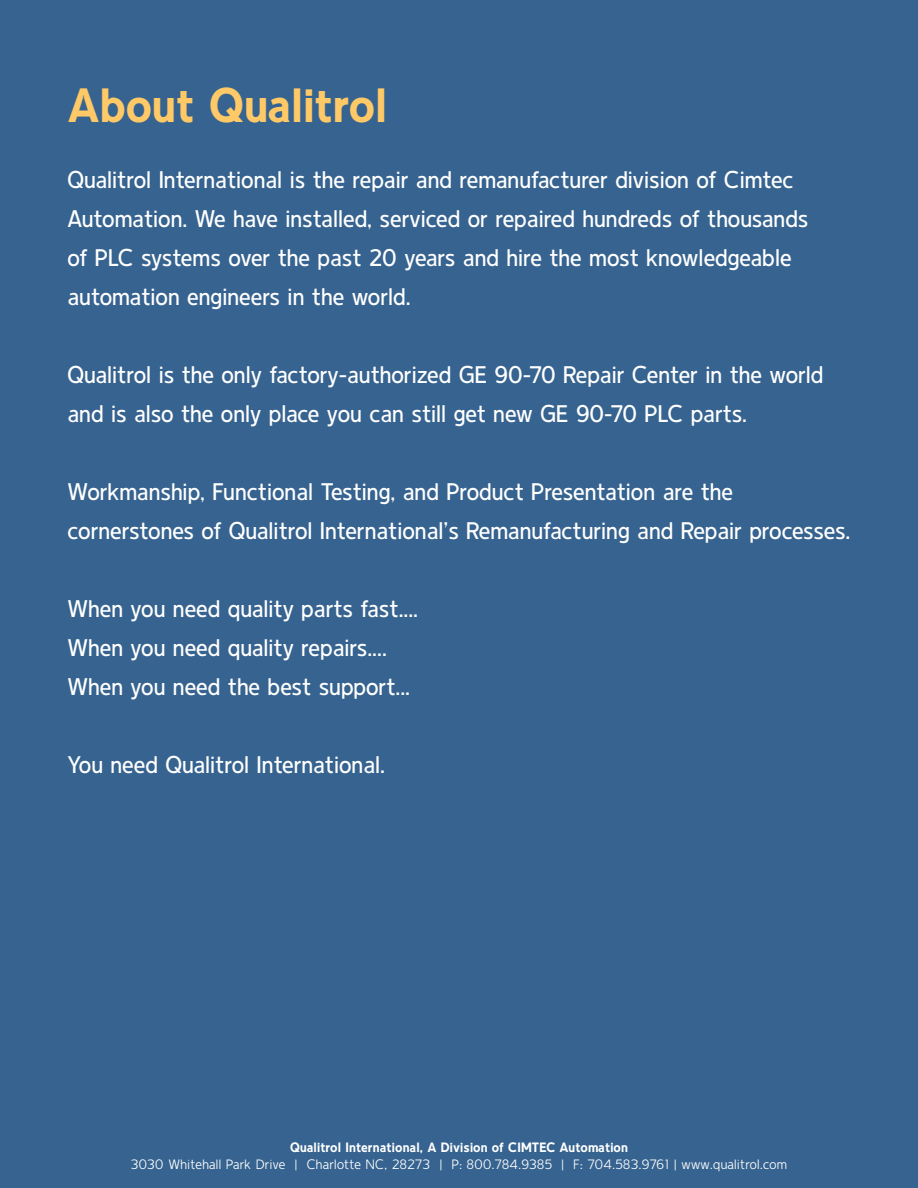
<style>
.page{position:relative;width:918px;height:1188px;background:#36638f}
.page>*{position:absolute;margin:0;border:0;box-sizing:border-box;transform-origin:0 0}
.t1{font:800 48px "Duty";color:#ffc967}
.t2{font:24px/39px "Duty";color:#fff}
.t3{font:300 13.5px "Duty";letter-spacing:.025em;color:#fff}
.t4{font:800 13.5px "Duty";letter-spacing:.01em;color:#fff}
</style>
<div class="page">
<h1 class="t1" style="left:68px;top:80px;width:321px">About Qualitrol</h1>
<p class="t2" style="left:68px;top:161px;width:742px">Qualitrol International is the repair and remanufacturer division of Cimtec Automation. We have installed, serviced or repaired hundreds of thousands of PLC systems over the past 20 years and hire the most knowledgeable automation engineers in the world.</p>
<p class="t2" style="left:68px;top:356px;width:758px">Qualitrol is the only factory-authorized GE 90-70 Repair Center in the world and is also the only place you can still get new GE 90-70 PLC parts.</p>
<p class="t2" style="left:68px;top:473px;width:784px">Workmanship, Functional Testing, and Product Presentation are the cornerstones of Qualitrol International’s Remanufacturing and Repair processes.</p>
<p class="t2" style="left:68px;top:590px;width:352px">When you need quality parts fast....<br>When you need quality repairs....<br>When you need the best support...</p>
<p class="t2" style="left:68px;top:746px;width:319px">You need Qualitrol International.</p>
<p class="t4" style="left:290px;top:1140px;width:339px">Qualitrol International, A Division of CIMTEC Automation</p>
<p class="t3" style="left:131px;top:1157px;width:658px">3030 Whitehall Park Drive | Charlotte NC, 28273 | P: 800.784.9385 | F: 704.583.9761 | www.qualitrol.com</p>
</div>
